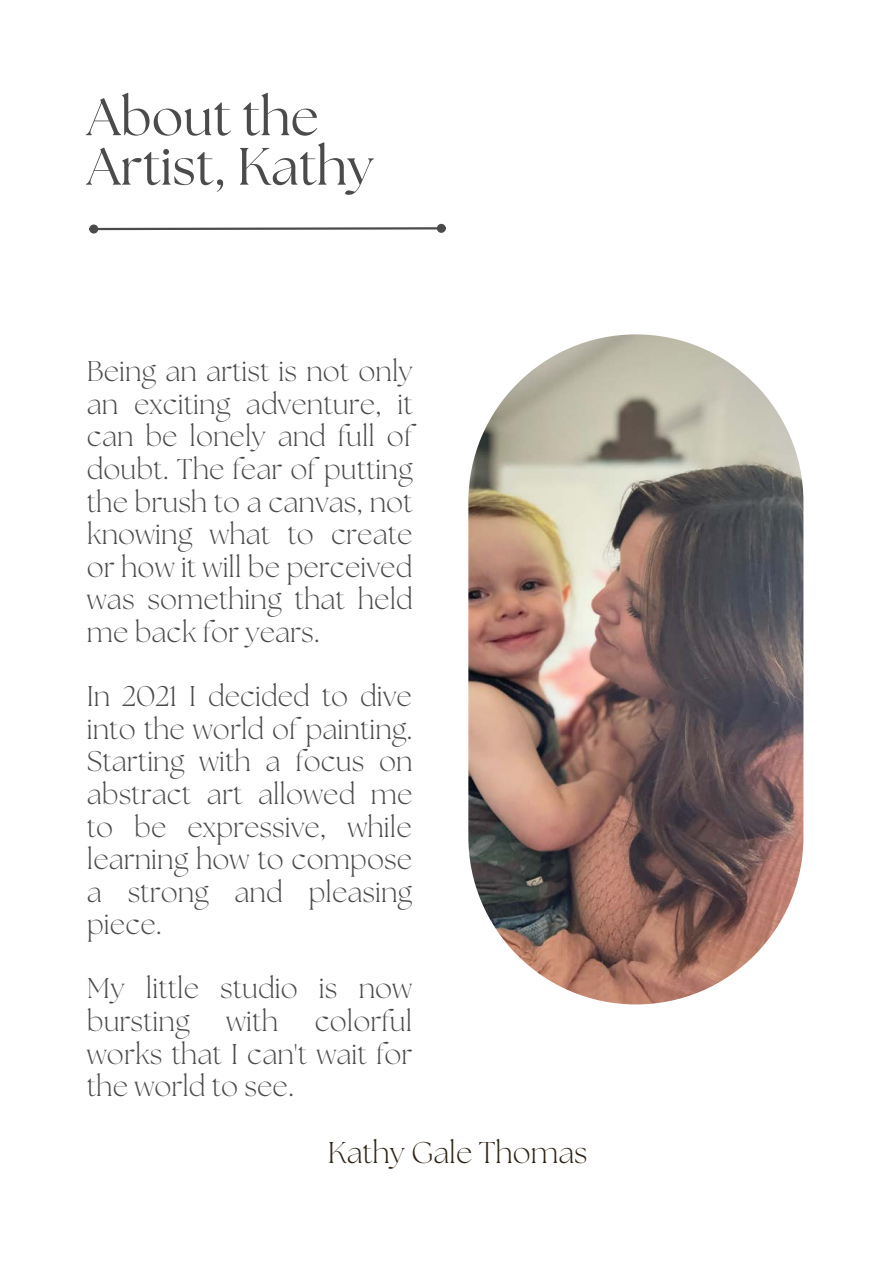
<style>
.page{position:relative;width:893px;height:1264px;background:#fff}
.page>*{position:absolute;margin:0;border:0;box-sizing:border-box;transform-origin:0 0}
.t1{font:52.5px/49.5px "The Seasons";color:#4b4b4b}
.t2{font:300 30px "The Seasons";color:#2e2415}
.t3{font:300 28.5px/32.5px "The Seasons";color:#4b4b4b;text-align:justify}
</style>
<div class="page">
<img style="left:468px;top:334px;width:335px;height:670px;border-radius:167px">
<svg style="left:98px;top:227px;width:339px;height:4px"></svg>
<div style="left:90px;top:226px;width:7px;height:6px;background:#4b4b4b;border-radius:50%"></div>
<div style="left:89px;top:224px;width:9px;height:9px;border:2px solid #4b4b4b;border-radius:50%"></div>
<div style="left:438px;top:225px;width:6px;height:7px;background:#4b4b4b;border-radius:50%"></div>
<div style="left:437px;top:224px;width:9px;height:9px;border:2px solid #4b4b4b;border-radius:50%"></div>
<p class="t1" style="left:87px;top:96px;width:288px">About the<br>Artist, Kathy</p>
<p class="t3" style="left:87px;top:357px;width:327px">Being an artist is not only an exciting adventure, it can be lonely and full of doubt. The fear of putting the brush to a canvas, not knowing what to create or how it will be perceived was something that held me back for years.</p>
<p class="t3" style="left:87px;top:682px;width:327px">In 2021 I decided to dive into the world of painting.<br>Starting with a focus on abstract art allowed me to be expressive, while learning how to compose a strong and pleasing piece.</p>
<p class="t3" style="left:87px;top:974px;width:327px">My little studio is now bursting</p>
<p class="t3" style="left:226px;top:1007px;width:53px">with</p>
<p class="t3" style="left:87px;top:1007px;width:327px;text-indent:228px">colorful works that I can't wait for the world to see.</p>
<p class="t2" style="left:328px;top:1138px;width:261px">Kathy Gale Thomas</p>
</div>
